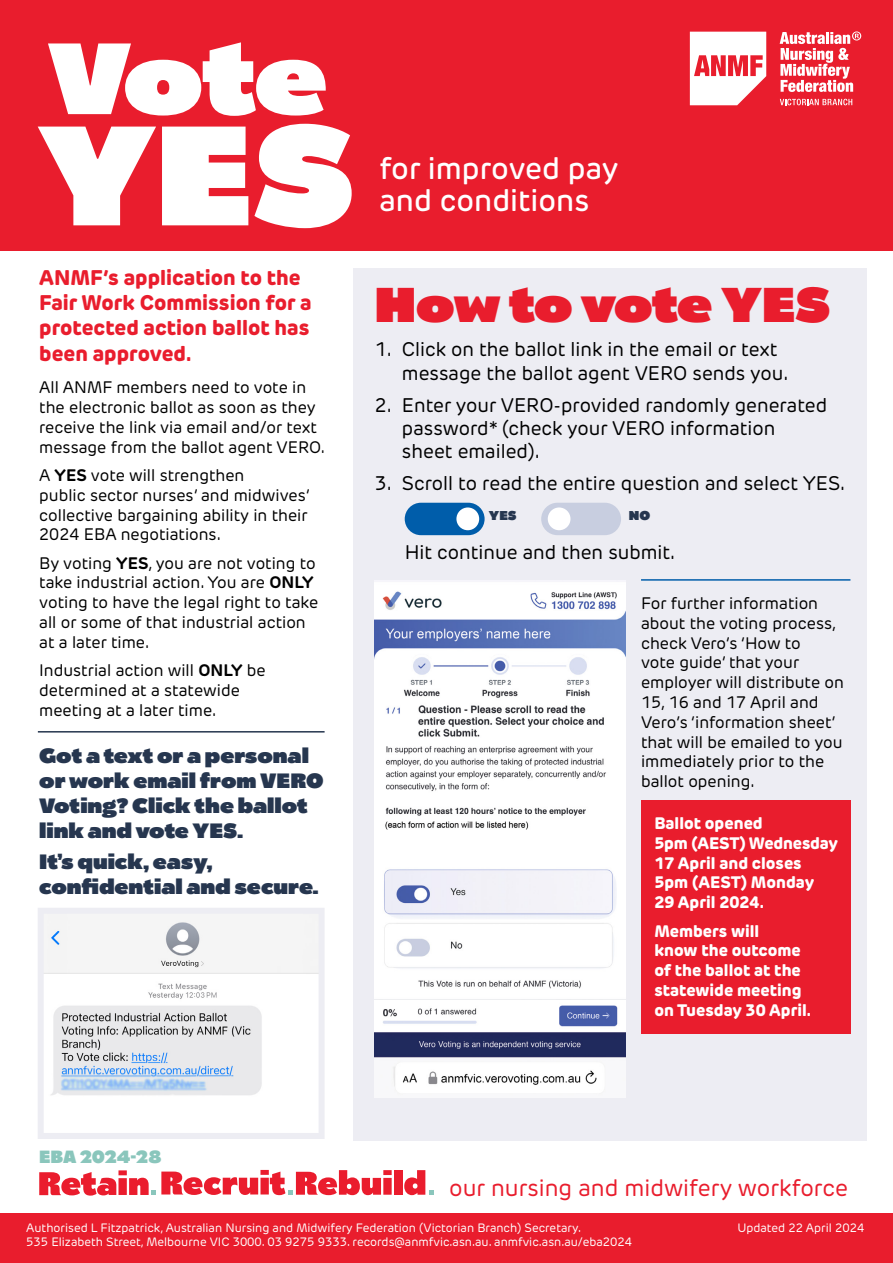
<style>
.page{position:relative;width:893px;height:1263px;background:#fff}
.page>*{position:absolute;margin:0;border:0;box-sizing:border-box;transform-origin:0 0}
.t1{font:900 141.15px "Catalpa";color:#fff}
.t2{font:900 100.95px "Catalpa";color:#fff}
.t3{font:900 48.75px "Catalpa";letter-spacing:-.015em;color:#e91d2d}
.t4{font:500 30.45px/31.7px "New Rubrik Edge";color:#fff}
.t5{font:23.25px "New Rubrik Edge";color:#e91d2d}
.t6{font:800 21px/25.2px "New Rubrik Edge";color:#e91d2d}
.t7{font:800 20.7px/24.9px "Catalpa";color:#26364f}
.t8{font:19.5px/23.4px "New Rubrik Edge";color:#000}
.t9{font:800 17.7px "Catalpa";letter-spacing:-.01em;color:#8ac6bc}
.t10{font:16.5px/19.8px "New Rubrik Edge";color:#000}
.t11{font:800 16.5px/19.8px "New Rubrik Edge";color:#fff}
.t12{font:800 12.75px "Catalpa";color:#26364f}
.t13{font:12px/14.4px "New Rubrik Edge";color:#fff}
.s1{font-weight:700}
</style>
<div class="page">
<div style="left:0;top:0;width:893px;height:251px;background:#e91d2d"></div>
<div style="left:354px;top:268px;width:513px;height:872px;background:#ededf3"></div>
<div style="left:405px;top:503px;width:80px;height:32px;background:#005daa;border-radius:16px"></div>
<div style="left:456px;top:507px;width:23px;height:23px;background:#fff;border-radius:50%"></div>
<div style="left:541px;top:503px;width:80px;height:32px;background:#c8cee0;border-radius:16px"></div>
<div style="left:548px;top:507px;width:22px;height:23px;background:#fff;border-radius:50%"></div>
<div style="left:0;top:1213px;width:893px;height:50px;background:#e91d2d"></div>
<div style="left:394px;top:1170px;width:8px;height:25px;background:#ea1c2d"></div>
<svg style="left:39px;top:1170px;width:353px;height:25px"></svg>
<svg style="left:404px;top:1170px;width:30px;height:25px"></svg>
<svg style="left:780px;top:99px;width:72px;height:6px"></svg>
<svg style="left:690px;top:32px;width:76px;height:73px"></svg>
<svg style="left:780px;top:31px;width:81px;height:61px"></svg>
<hr style="left:38px;top:731px;width:287px;height:1px;background:#26364f">
<div style="left:641px;top:801px;width:209px;height:233px;background:#e91d2d"></div>
<img style="left:375px;top:582px;width:251px;height:515px">
<hr style="left:641px;top:579px;width:209px;height:2px;background:#005daa">
<img style="left:45px;top:915px;width:273px;height:180px">
<div style="left:38px;top:908px;width:287px;height:231px;border:6px solid #ededf3"></div>
<h2 class="t2" style="left:48px;top:15px;width:281px">Vote</h2>
<h1 class="t1" style="left:38px;top:86px;width:319px">YES</h1>
<p class="t6" style="left:39px;top:265px;width:274px">ANMF’s application to the<br>Fair Work Commission for a protected action ballot has been approved.</p>
<p class="t10" style="left:39px;top:377px;width:287px">All ANMF members need to vote in the electronic ballot as soon as they receive the link via email and/or text message from the ballot agent VERO.</p>
<p class="t10" style="left:39px;top:465px;width:272px">A <span class="s1">YES</span> vote will strengthen<br>public sector nurses’ and midwives’ collective bargaining ability in their<br>2024 EBA negotiations.</p>
<p class="t10" style="left:39px;top:553px;width:280px">By voting <span class="s1">YES</span>, you are not voting to take industrial action. You are <span class="s1">ONLY </span>voting to have the legal right to take all or some of that industrial action at a later time.</p>
<p class="t10" style="left:39px;top:660px;width:228px">Industrial action will <span class="s1">ONLY</span> be determined at a statewide meeting at a later time.</p>
<p class="t7" style="left:39px;top:744px;width:286px">Got a text or a personal or work email from VERO<br>Voting? Click the ballot link and vote YES.</p>
<p class="t7" style="left:39px;top:850px;width:281px">It’s quick, easy, confidential and secure.</p>
<h3 class="t4" style="left:380px;top:153px;width:241px">for improved pay and conditions</h3>
<h3 class="t3" style="left:375px;top:274px;width:457px">How to vote YES</h3>
<p class="t8" style="left:402px;top:338px;width:388px;text-indent:-27px">1. Click on the ballot link in the email or text message the ballot agent VERO sends you.</p>
<p class="t8" style="left:402px;top:393px;width:427px;text-indent:-27px">2. Enter your VERO-provided randomly generated password* (check your VERO information sheet emailed).</p>
<p class="t8" style="left:375px;top:472px;width:472px">3. Scroll to read the entire question and select YES.</p>
<p class="t12" style="left:489px;top:508px;width:29px">YES</p>
<p class="t12" style="left:629px;top:508px;width:23px">NO</p>
<p class="t8" style="left:405px;top:540px;width:272px">Hit continue and then submit.</p>
<p class="t10" style="left:641px;top:593px;width:204px">For further information about the voting process, check Vero’s ‘How to<br>vote guide’ that your employer will distribute on<br>15, 16 and 17 April and<br>Vero’s ‘information sheet’ that will be emailed to you immediately prior to the ballot opening.</p>
<p class="t11" style="left:654px;top:813px;width:185px">Ballot opened<br>5pm (AEST) Wednesday<br>17 April and closes<br>5pm (AEST) Monday<br>29 April 2024.</p>
<p class="t11" style="left:654px;top:921px;width:158px">Members will<br>know the outcome of the ballot at the statewide meeting on Tuesday 30 April.</p>
<p class="t9" style="left:39px;top:1146px;width:124px">EBA 2024-28</p>
<h3 class="t5" style="left:449px;top:1174px;width:400px">our nursing and midwifery workforce</h3>
<p class="t13" style="left:26px;top:1220px;width:607px">Authorised L Fitzpatrick, Australian Nursing and Midwifery Federation (Victorian Branch) Secretary.<br>535 Elizabeth Street, Melbourne VIC 3000. 03 9275 9333. records@anmfvic.asn.au. anmfvic.asn.au/eba2024</p>
<p class="t13" style="left:737px;top:1220px;width:128px">Updated 22 April 2024</p>
</div>
